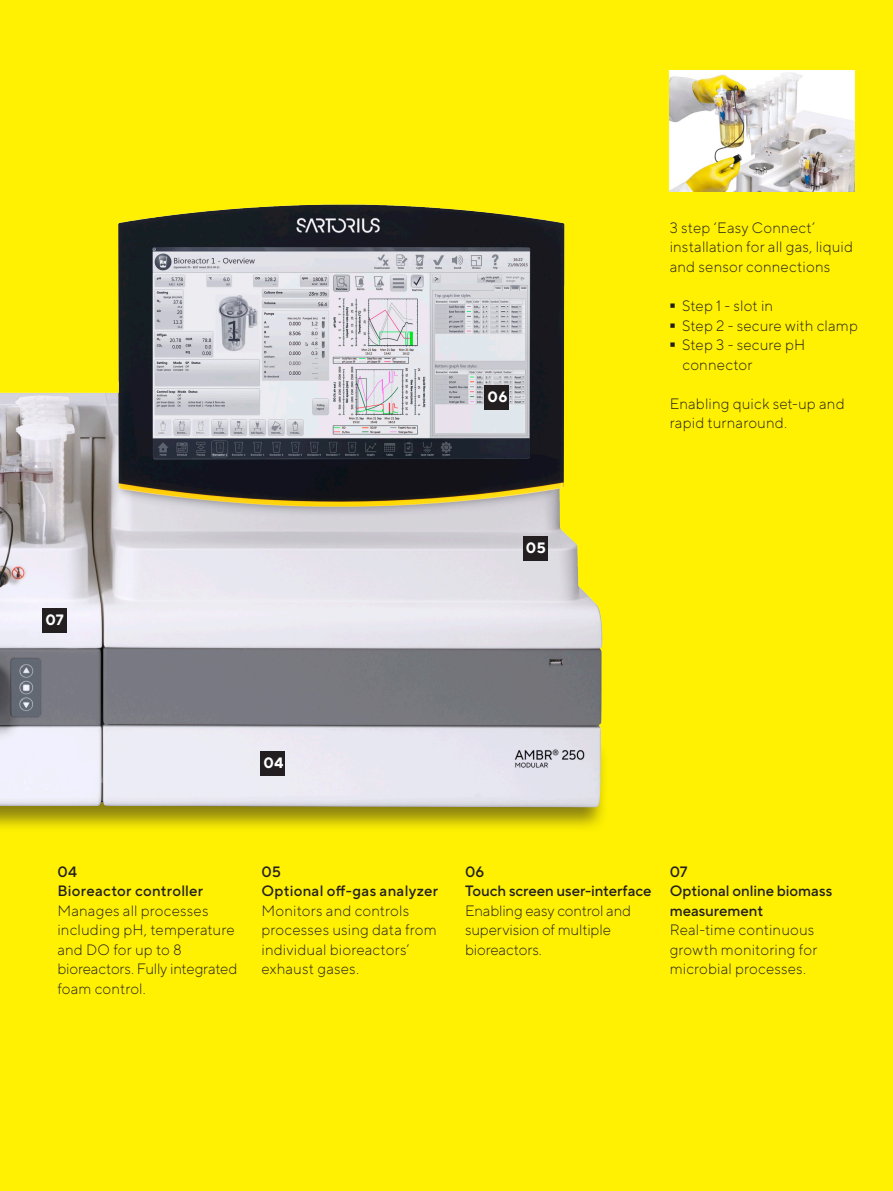
<style>
.page{position:relative;width:893px;height:1191px;background:#fff101}
.page>*{position:absolute;margin:0;border:0;box-sizing:border-box;transform-origin:0 0}
.S_Fließtext{font:300 95.25px "TT Norms Pro";color:#231f20;scale:.16 1}
._10pt_body_copy{font:300 15px/19.5px "TT Norms Pro";letter-spacing:.01em;color:#231f20}
._10pt_body_copy-2{font:500 15px/19.5px "TT Norms Pro";color:#231f20}
.S_Fließtext-2{font:300 15px/19.5px "TT Norms Pro";letter-spacing:.015em;color:#231f20}
._10pt_body_copy-3{font:300 15px/19.5px "TT Norms Pro";letter-spacing:-.01em;color:#231f20}
._10pt_body_copy-4{font:700 15px "TT Norms Pro";letter-spacing:.02em;color:#fff}
</style>
<div class="page">
<img style="left:670px;top:71px;width:184px;height:121px">
<div style="left:0;top:737px;width:608px;height:95px;background:#231f20;opacity:.53"></div>
<img style="left:0;top:204px;width:602px;height:603px">
<div style="left:261px;top:751px;width:24px;height:24px;background:#231f20"></div>
<div style="left:523px;top:536px;width:24px;height:24px;background:#231f20"></div>
<div style="left:485px;top:385px;width:24px;height:24px;background:#231f20"></div>
<div style="left:43px;top:608px;width:24px;height:24px;background:#231f20"></div>
<p class="_10pt_body_copy-4" style="left:45px;top:609px;width:20px">07</p>
<p class="_10pt_body_copy-4" style="left:488px;top:386px;width:21px">06</p>
<p class="_10pt_body_copy-4" style="left:526px;top:536px;width:21px">05</p>
<p class="_10pt_body_copy" style="left:670px;top:217px;width:185px">3 step ‘Easy Connect’ installation for all gas, liquid and sensor connections</p>
<p class="S_Fließtext" style="left:670px;top:232px;width:38px">-</p>
<p class="S_Fließtext-2" style="left:682px;top:295px;width:93px">Step 1 - slot in</p>
<p class="S_Fließtext" style="left:670px;top:252px;width:38px">-</p>
<p class="S_Fließtext-2" style="left:682px;top:314px;width:177px">Step 2 - secure with clamp</p>
<p class="S_Fließtext" style="left:670px;top:271px;width:38px">-</p>
<p class="S_Fließtext-2" style="left:682px;top:334px;width:125px">Step 3 - secure pH connector</p>
<p class="_10pt_body_copy" style="left:670px;top:392px;width:176px">Enabling quick set-up and rapid turnaround.</p>
<p class="_10pt_body_copy-4" style="left:264px;top:751px;width:21px">04</p>
<p class="_10pt_body_copy-2" style="left:57px;top:860px;width:21px">04</p>
<p class="_10pt_body_copy-2" style="left:57px;top:880px;width:147px">Bioreactor controller</p>
<p class="_10pt_body_copy" style="left:57px;top:899px;width:182px">Manages all processes including pH, temperature and DO for up to 8 bioreactors. Fully integrated foam control.</p>
<p class="_10pt_body_copy-2" style="left:261px;top:860px;width:21px">05</p>
<p class="_10pt_body_copy-2" style="left:261px;top:880px;width:178px">Optional off-gas analyzer</p>
<p class="_10pt_body_copy" style="left:261px;top:899px;width:177px">Monitors and controls processes using data from individual bioreactors’ exhaust gases.</p>
<p class="_10pt_body_copy-2" style="left:465px;top:860px;width:21px">06</p>
<p class="_10pt_body_copy-2" style="left:465px;top:880px;width:188px">Touch screen user-interface</p>
<p class="_10pt_body_copy-3" style="left:465px;top:899px;width:167px">Enabling easy control and supervision of multiple bioreactors.</p>
<p class="_10pt_body_copy-2" style="left:670px;top:860px;width:19px">07</p>
<p class="_10pt_body_copy-2" style="left:670px;top:880px;width:164px">Optional online biomass measurement</p>
<p class="_10pt_body_copy" style="left:670px;top:919px;width:149px">Real-time continuous growth monitoring for microbial processes.</p>
</div>
